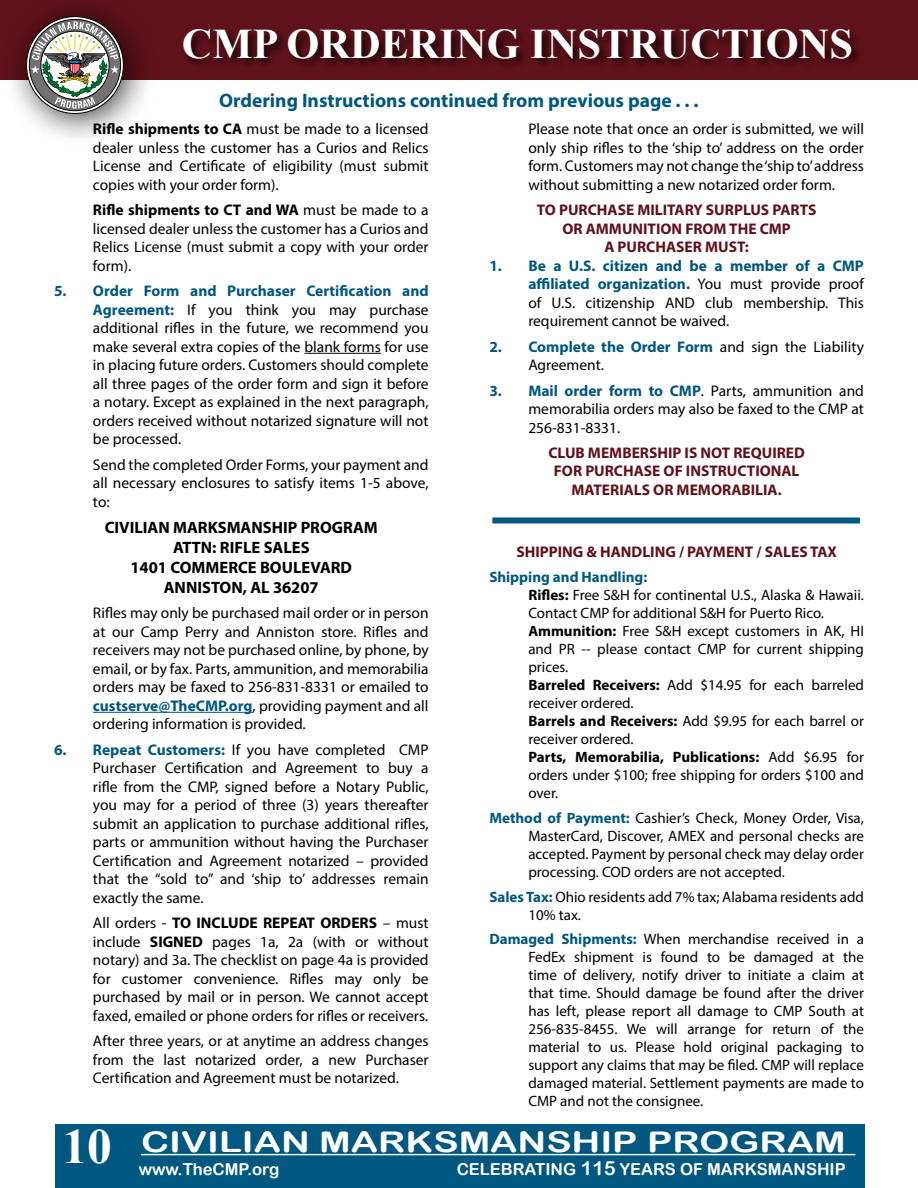
<style>
.page{position:relative;width:918px;height:1188px;background:#fff}
.page>*{position:absolute;margin:0;border:0;box-sizing:border-box;transform-origin:0 0}
.t1{font:700 49.2px "Times New Roman";color:#fff}
.t2{font:700 42.15px "Times New Roman";color:#fff}
.t3{font:28.5px "Arial Rounded MT Bold";color:#fff;scale:1.33 1}
.t4{font:700 19.5px "Myriad Pro";color:#005780}
.t5{font:700 16.5px/19.8px "Myriad Pro";color:#000;text-align:center}
.t6{font:16.5px "Arial Rounded MT Bold";color:#fff}
.t7{font:15.45px/18.6px "Myriad Pro";color:#000;text-align:justify}
.t8{font:700 15.45px/18.6px "Myriad Pro";color:#60121b;text-align:center}
.t9{font:15px/18px "Myriad Pro";color:#000}
.s1{font-weight:700}
.s2{font-weight:700;color:#005780}
.s3{font-size:19.5px}
</style>
<div class="page">
<div style="left:0;top:0;width:918px;height:80px;background:#60121b"></div>
<div style="left:2px;top:0;width:156px;height:148px;background:#000;opacity:.75"></div>
<svg style="left:26px;top:16px;width:99px;height:98px;background:#948f8a"></svg>
<div style="left:69px;top:60px;width:11px;height:4px;border:1px solid #000"></div>
<div style="left:181px;top:27px;width:682px;height:44px;background:#000;opacity:.75"></div>
<div style="left:55px;top:1124px;width:810px;height:64px;background:#005780"></div>
<hr style="left:141px;top:1154px;width:714px;height:1px;background:#fff">
<hr style="left:304px;top:353px;width:77px;height:1px;background:#000">
<hr style="left:93px;top:712px;width:160px;height:1px;background:#005780">
<div style="left:492px;top:518px;width:368px;height:6px;background:#005780"></div>
<h2 class="t2" style="left:182px;top:15px;width:673px">CMP ORDERING INSTRUCTIONS</h2>
<p class="t4" style="left:219px;top:88px;width:481px">Ordering Instructions continued from previous page . . .</p>
<p class="t7" style="left:93px;top:120px;width:337px"><span class="s1">Rifle shipments to CA</span> must be made to a licensed dealer unless the customer has a Curios and Relics License and Certificate of eligibility (must submit copies with your order form).</p>
<p class="t7" style="left:93px;top:201px;width:337px"><span class="s1">Rifle shipments to CT and WA</span> must be made to a licensed dealer unless the customer has a Curios and Relics License (must submit a copy with your order form).</p>
<p class="t7" style="left:93px;top:281px;width:337px;text-indent:-39px"><span class="s2">5. Order Form and Purchaser Certification and Agreement:</span> If you think you may purchase additional rifles in the future, we recommend you make several extra copies of the blank forms for use in placing future orders. Customers should complete all three pages of the order form and sign it before a notary. Except as explained in the next paragraph, orders received without notarized signature will not be processed.</p>
<p class="t7" style="left:93px;top:455px;width:337px">Send the completed Order Forms, your payment and all necessary enclosures to satisfy items 1-5 above, to:</p>
<p class="t5" style="left:105px;top:517px;width:275px">CIVILIAN MARKSMANSHIP PROGRAM<br>ATTN: RIFLE SALES<br>1401 COMMERCE BOULEVARD<br>ANNISTON, AL 36207</p>
<p class="t7" style="left:93px;top:603px;width:337px">Rifles may only be purchased mail order or in person at our Camp Perry and Anniston store. Rifles and receivers may not be purchased online, by phone, by email, or by fax. Parts, ammunition, and memorabilia orders may be faxed to 256-831-8331 or emailed to <span class="s2">custserve@TheCMP.org</span>, providing payment and all ordering information is provided.</p>
<p class="t7" style="left:93px;top:740px;width:337px;text-indent:-39px"><span class="s2">6. Repeat Customers:</span> If you have completed CMP Purchaser Certification and Agreement to buy a rifle from the CMP, signed before a Notary Public, you may for a period of three (3) years thereafter submit an application to purchase additional rifles, parts or ammunition without having the Purchaser Certification and Agreement notarized – provided that the “sold to” and ‘ship to’ addresses remain exactly the same.</p>
<p class="t7" style="left:93px;top:913px;width:337px">All orders - <span class="s1">TO INCLUDE REPEAT ORDERS</span> – must include <span class="s1">SIGNED</span> pages 1a, 2a (with or without notary) and 3a. The checklist on page 4a is provided for customer convenience. Rifles may only be purchased by mail or in person. We cannot accept faxed, emailed or phone orders for rifles or receivers.</p>
<p class="t7" style="left:93px;top:1031px;width:337px">After three years, or at anytime an address changes from the last notarized order, a new Purchaser Certification and Agreement must be notarized.</p>
<p class="t7" style="left:528px;top:120px;width:337px">Please note that once an order is submitted, we will only ship rifles to the ‘ship to’ address on the order form. Customers may not change the ‘ship to’ address without submitting a new notarized order form.</p>
<p class="t8" style="left:537px;top:200px;width:281px">TO PURCHASE MILITARY SURPLUS PARTS<br>OR AMMUNITION FROM THE CMP<br>A PURCHASER MUST:</p>
<p class="t7" style="left:528px;top:256px;width:337px;text-indent:-39px"><span class="s2">1. Be a U.S. citizen and be a member of a CMP affiliated organization.</span> You must provide proof of U.S. citizenship AND club membership. This requirement cannot be waived.</p>
<p class="t7" style="left:528px;top:337px;width:337px;text-indent:-39px"><span class="s2">2. Complete the Order Form</span> and sign the Liability<br>Agreement.</p>
<p class="t7" style="left:528px;top:381px;width:337px;text-indent:-39px"><span class="s2">3. Mail order form to CMP</span>. Parts, ammunition and memorabilia orders may also be faxed to the CMP at 256-831-8331.</p>
<p class="t8" style="left:548px;top:443px;width:258px">CLUB MEMBERSHIP IS NOT REQUIRED<br>FOR PURCHASE OF INSTRUCTIONAL<br>MATERIALS OR MEMORABILIA.</p>
<p class="t8" style="left:517px;top:542px;width:322px">SHIPPING &amp; HANDLING / PAYMENT / SALES TAX</p>
<p class="t9" style="left:528px;top:568px;width:337px;text-indent:-39px"><span class="s2">Shipping and Handling:<br></span><span class="s1">Rifles:</span> Free S&amp;H for continental U.S., Alaska &amp; Hawaii.<br>Contact CMP for additional S&amp;H for Puerto Rico.<br><span class="s1">Ammunition:</span> Free S&amp;H except customers in AK, HI and PR -- please contact CMP for current shipping prices.<br><span class="s1">Barreled Receivers:</span> Add $14.95 for each barreled receiver ordered.<br><span class="s1">Barrels and Receivers:</span> Add $9.95 for each barrel or receiver ordered.<br><span class="s1">Parts, Memorabilia, Publications:</span> Add $6.95 for orders under $100; free shipping for orders $100 and over.</p>
<p class="t9" style="left:528px;top:809px;width:337px;text-align:justify;text-indent:-39px"><span class="s2">Method of Payment:</span> Cashier’s Check, Money Order, Visa, MasterCard, Discover, AMEX and personal checks are accepted. Payment by personal check may delay order processing. COD orders are not accepted.</p>
<p class="t9" style="left:528px;top:887px;width:337px;text-indent:-39px"><span class="s2">Sales Tax:</span> Ohio residents add 7% tax; Alabama residents add<br>10% tax.</p>
<p class="t9" style="left:528px;top:930px;width:337px;text-align:justify;text-indent:-39px"><span class="s2">Damaged Shipments:</span> When merchandise received in a FedEx shipment is found to be damaged at the time of delivery, notify driver to initiate a claim at that time. Should damage be found after the driver has left, please report all damage to CMP South at 256-835-8455. We will arrange for return of the material to us. Please hold original packaging to support any claims that may be filed. CMP will replace damaged material. Settlement payments are made to CMP and not the consignee.</p>
<h1 class="t1" style="left:62px;top:1112px;width:51px">10</h1>
<h3 class="t3" style="left:141px;top:1125px;width:531px">CIVILIAN MARKSMANSHIP PROGRAM</h3>
<p class="t6" style="left:139px;top:1160px;width:142px">www.TheCMP.org</p>
<p class="t6" style="left:457px;top:1160px;width:391px">CELEBRATING <span class="s3">115</span> YEARS OF MARKSMANSHIP</p>
</div>
